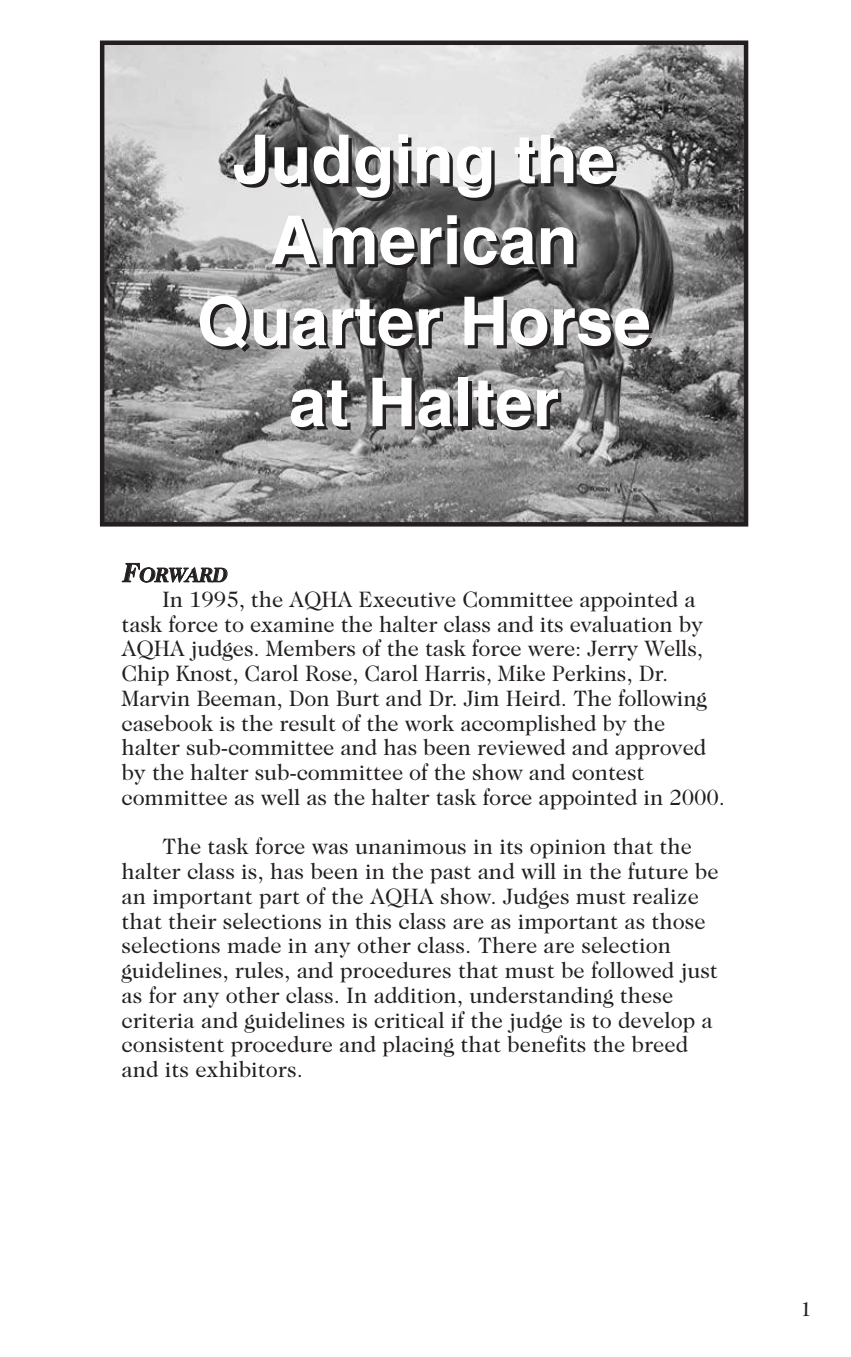
<style>
.page{position:relative;width:851px;height:1357px;background:#fff}
.page>*{position:absolute;margin:0;border:0;box-sizing:border-box;transform-origin:0 0}
.t1{font:700 67.5px/81px "Helvetica";color:#fff;text-align:center}
.t2{font:22.5px/24.8px "Caslon Two Twenty Four";color:#231f20}
.t3{font:700 22.5px "Garamond Three";color:#231f20}
.t4{font:italic 700 20.25px "Caslon Two Twenty Four";letter-spacing:-.025em;color:#231f20}
.s1{font-size:27px}
</style>
<div class="page">
<img style="left:105px;top:45px;width:638px;height:476px">
<div style="left:100px;top:40px;width:648px;height:486px;border:4px solid #231f20"></div>
<h1 class="t1" style="left:197px;top:124px;width:455px">Judging the<br>American<br>Quarter Horse at Halter</h1>
<p class="t4" style="left:122px;top:567px;width:106px"><span class="s1">F</span>ORWARD</p>
<p class="t2" style="left:122px;top:588px;width:605px;text-indent:40px">In 1995, the AQHA Executive Committee appointed a task force to examine the halter class and its evaluation by AQHA judges. Members of the task force were: Jerry Wells, Chip Knost, Carol Rose, Carol Harris, Mike Perkins, Dr.<br>Marvin Beeman, Don Burt and Dr. Jim Heird. The following casebook is the result of the work accomplished by the halter sub-committee and has been reviewed and approved by the halter sub-committee of the show and contest committee as well as the halter task force appointed in 2000.</p>
<p class="t2" style="left:122px;top:836px;width:598px;text-indent:40px">The task force was unanimous in its opinion that the halter class is, has been in the past and will in the future be an important part of the AQHA show. Judges must realize that their selections in this class are as important as those selections made in any other class. There are selection guidelines, rules, and procedures that must be followed just as for any other class. In addition, understanding these criteria and guidelines is critical if the judge is to develop a consistent procedure and placing that benefits the breed and its exhibitors.</p>
<p class="t3" style="left:800px;top:1301px;width:13px">1</p>
</div>
